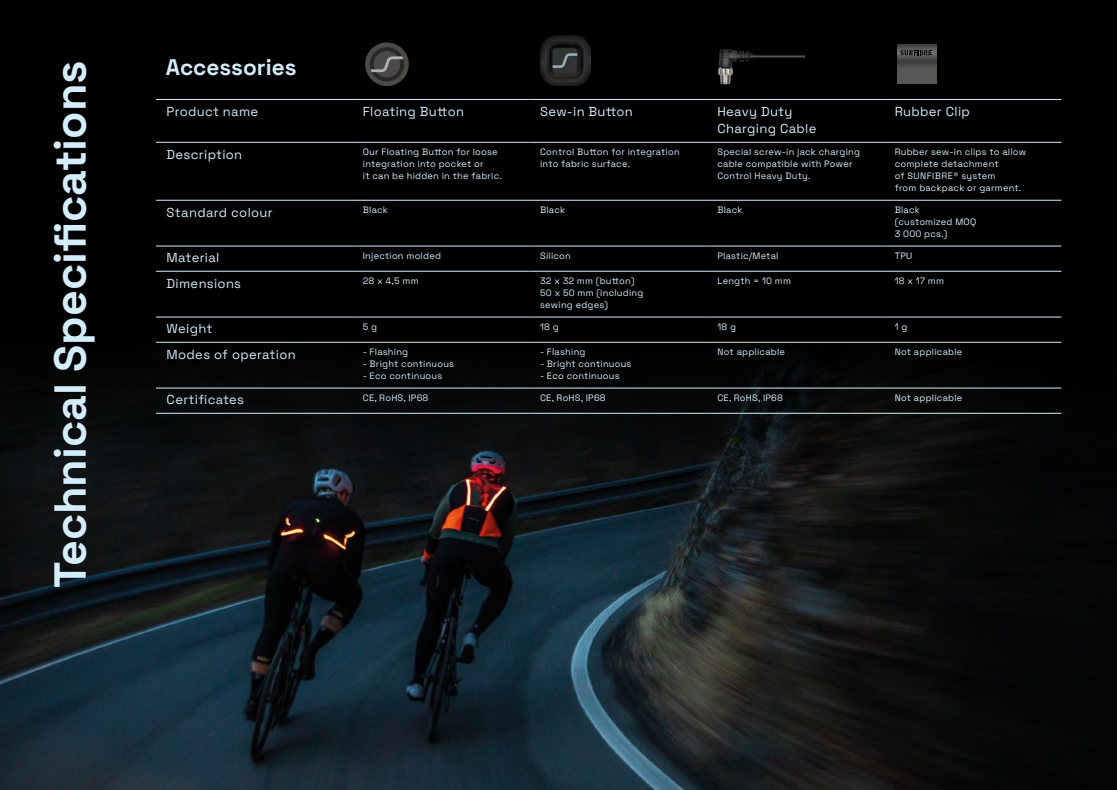
<style>
.page{position:relative;width:1117px;height:790px;background:#fff}
.page>*{position:absolute;margin:0;border:0;box-sizing:border-box;transform-origin:0 0}
.t1{font:700 44.75px "Space Grotesk";color:#d4edfc}
.t2{font:700 22.5px "Space Grotesk";color:#d4edfc}
.t3{font:13px/17.6px "Space Grotesk";letter-spacing:.025em;color:#d4edfc}
.t4{font:9.25px/12.1px "Space Grotesk";letter-spacing:.025em;color:#d4edfc}
</style>
<div class="page">
<img style="left:0;top:0;width:1116px;height:789px">
<hr style="left:156px;top:142px;width:196px;height:1px;background:#d4edfc">
<hr style="left:529px;top:142px;width:177px;height:1px;background:#d4edfc">
<hr style="left:352px;top:142px;width:177px;height:1px;background:#d4edfc">
<hr style="left:706px;top:142px;width:177px;height:1px;background:#d4edfc">
<hr style="left:883px;top:142px;width:178px;height:1px;background:#d4edfc">
<hr style="left:156px;top:200px;width:196px;height:1px;background:#d4edfc">
<hr style="left:352px;top:200px;width:177px;height:1px;background:#d4edfc">
<hr style="left:529px;top:200px;width:177px;height:1px;background:#d4edfc">
<hr style="left:706px;top:200px;width:177px;height:1px;background:#d4edfc">
<hr style="left:883px;top:200px;width:178px;height:1px;background:#d4edfc">
<hr style="left:156px;top:246px;width:196px;height:1px;background:#d4edfc">
<hr style="left:352px;top:246px;width:177px;height:1px;background:#d4edfc">
<hr style="left:529px;top:246px;width:177px;height:1px;background:#d4edfc">
<hr style="left:706px;top:246px;width:177px;height:1px;background:#d4edfc">
<hr style="left:883px;top:246px;width:178px;height:1px;background:#d4edfc">
<hr style="left:156px;top:271px;width:196px;height:1px;background:#d4edfc">
<hr style="left:352px;top:271px;width:177px;height:1px;background:#d4edfc">
<hr style="left:529px;top:271px;width:177px;height:1px;background:#d4edfc">
<hr style="left:706px;top:271px;width:177px;height:1px;background:#d4edfc">
<hr style="left:883px;top:271px;width:178px;height:1px;background:#d4edfc">
<hr style="left:156px;top:317px;width:196px;height:1px;background:#d4edfc">
<hr style="left:352px;top:317px;width:177px;height:1px;background:#d4edfc">
<hr style="left:529px;top:317px;width:177px;height:1px;background:#d4edfc">
<hr style="left:706px;top:317px;width:177px;height:1px;background:#d4edfc">
<hr style="left:883px;top:317px;width:178px;height:1px;background:#d4edfc">
<hr style="left:156px;top:342px;width:196px;height:1px;background:#d4edfc">
<hr style="left:352px;top:342px;width:177px;height:1px;background:#d4edfc">
<hr style="left:529px;top:342px;width:177px;height:1px;background:#d4edfc">
<hr style="left:706px;top:342px;width:177px;height:1px;background:#d4edfc">
<hr style="left:883px;top:342px;width:178px;height:1px;background:#d4edfc">
<hr style="left:156px;top:388px;width:196px;height:1px;background:#d4edfc">
<hr style="left:352px;top:388px;width:177px;height:1px;background:#d4edfc">
<hr style="left:529px;top:388px;width:177px;height:1px;background:#d4edfc">
<hr style="left:706px;top:388px;width:177px;height:1px;background:#d4edfc">
<hr style="left:883px;top:388px;width:178px;height:1px;background:#d4edfc">
<hr style="left:352px;top:413px;width:177px;height:1px;background:#d4edfc">
<hr style="left:529px;top:413px;width:177px;height:1px;background:#d4edfc">
<hr style="left:706px;top:413px;width:177px;height:1px;background:#d4edfc">
<hr style="left:883px;top:413px;width:178px;height:1px;background:#d4edfc">
<hr style="left:156px;top:413px;width:196px;height:1px;background:#d4edfc">
<hr style="left:156px;top:99px;width:196px;height:1px;background:#d4edfc">
<hr style="left:352px;top:99px;width:177px;height:1px;background:#d4edfc">
<hr style="left:529px;top:99px;width:177px;height:1px;background:#d4edfc">
<hr style="left:706px;top:99px;width:177px;height:1px;background:#d4edfc">
<hr style="left:883px;top:99px;width:178px;height:1px;background:#d4edfc">
<img style="left:540px;top:36px;width:50px;height:50px">
<svg style="left:896px;top:44px;width:40px;height:17px"></svg>
<div style="left:896px;top:61px;width:40px;height:22px;background:linear-gradient(to bottom,#4b4a4a,#5b5b5a)"></div>
<svg style="left:900px;top:50px;width:31px;height:5px"></svg>
<svg style="left:365px;top:43px;width:43px;height:43px;background:#3a3a39"></svg>
<img style="left:699px;top:28px;width:105px;height:79px">
<h1 class="t1" style="left:37px;top:588px;width:529px;rotate:-90deg">Technical Specifications</h1>
<h2 class="t2" style="left:166px;top:51px;width:132px">Accessories</h2>
<h3 class="t3" style="left:167px;top:102px;width:93px">Product name</h3>
<h3 class="t3" style="left:363px;top:102px;width:103px">Floating Button</h3>
<h3 class="t3" style="left:540px;top:102px;width:94px">Sew-in Button</h3>
<h3 class="t3" style="left:717px;top:102px;width:100px">Heavy Duty<br>Charging Cable</h3>
<h3 class="t3" style="left:894px;top:102px;width:77px">Rubber Clip</h3>
<h3 class="t3" style="left:167px;top:144px;width:77px">Description</h3>
<p class="t4" style="left:363px;top:145px;width:140px">Our Floating Button for loose integration into pocket or<br>it can be hidden in the fabric.</p>
<p class="t4" style="left:540px;top:145px;width:141px">Control Button for integration into fabric surface.</p>
<p class="t4" style="left:717px;top:145px;width:144px">Special screw-in jack charging cable compatible with Power<br>Control Heavy Duty.</p>
<p class="t4" style="left:894px;top:145px;width:133px">Rubber sew-in clips to allow complete detachment<br>of SUNFIBRE® system<br>from backpack or garment.</p>
<h3 class="t3" style="left:167px;top:202px;width:108px">Standard colour</h3>
<p class="t4" style="left:363px;top:203px;width:27px">Black</p>
<p class="t4" style="left:540px;top:203px;width:27px">Black</p>
<p class="t4" style="left:717px;top:203px;width:27px">Black</p>
<p class="t4" style="left:894px;top:203px;width:83px">Black (customized MOQ<br>3 000 pcs.)</p>
<h3 class="t3" style="left:167px;top:248px;width:54px">Material</h3>
<p class="t4" style="left:363px;top:249px;width:80px">Injection molded</p>
<p class="t4" style="left:540px;top:249px;width:32px">Silicon</p>
<p class="t4" style="left:717px;top:249px;width:63px">Plastic/Metal</p>
<p class="t4" style="left:894px;top:249px;width:19px">TPU</p>
<h3 class="t3" style="left:167px;top:273px;width:76px">Dimensions</h3>
<p class="t4" style="left:363px;top:274px;width:57px">28 x 4,5 mm</p>
<p class="t4" style="left:540px;top:274px;width:105px">32 x 32 mm (button)<br>50 x 50 mm (including sewing edges)</p>
<p class="t4" style="left:717px;top:274px;width:75px">Length = 10 mm</p>
<p class="t4" style="left:894px;top:274px;width:51px">18 x 17 mm</p>
<h3 class="t3" style="left:167px;top:319px;width:47px">Weight</h3>
<p class="t4" style="left:363px;top:320px;width:16px">5 g</p>
<p class="t4" style="left:540px;top:320px;width:20px">18 g</p>
<p class="t4" style="left:717px;top:320px;width:20px">18 g</p>
<p class="t4" style="left:894px;top:320px;width:14px">1 g</p>
<h3 class="t3" style="left:167px;top:344px;width:130px">Modes of operation</h3>
<p class="t4" style="left:363px;top:345px;width:47px">- Flashing</p>
<p class="t4" style="left:363px;top:357px;width:93px">- Bright continuous</p>
<p class="t4" style="left:363px;top:369px;width:81px">- Eco continuous</p>
<p class="t4" style="left:540px;top:345px;width:47px">- Flashing</p>
<p class="t4" style="left:540px;top:357px;width:93px">- Bright continuous</p>
<p class="t4" style="left:540px;top:369px;width:81px">- Eco continuous</p>
<p class="t4" style="left:717px;top:345px;width:69px">Not applicable</p>
<p class="t4" style="left:894px;top:345px;width:69px">Not applicable</p>
<h3 class="t3" style="left:167px;top:390px;width:79px">Certificates</h3>
<p class="t4" style="left:363px;top:391px;width:67px">CE, RoHS, IP68</p>
<p class="t4" style="left:540px;top:391px;width:67px">CE, RoHS, IP68</p>
<p class="t4" style="left:717px;top:391px;width:67px">CE, RoHS, IP68</p>
<p class="t4" style="left:894px;top:391px;width:69px">Not applicable</p>
</div>
